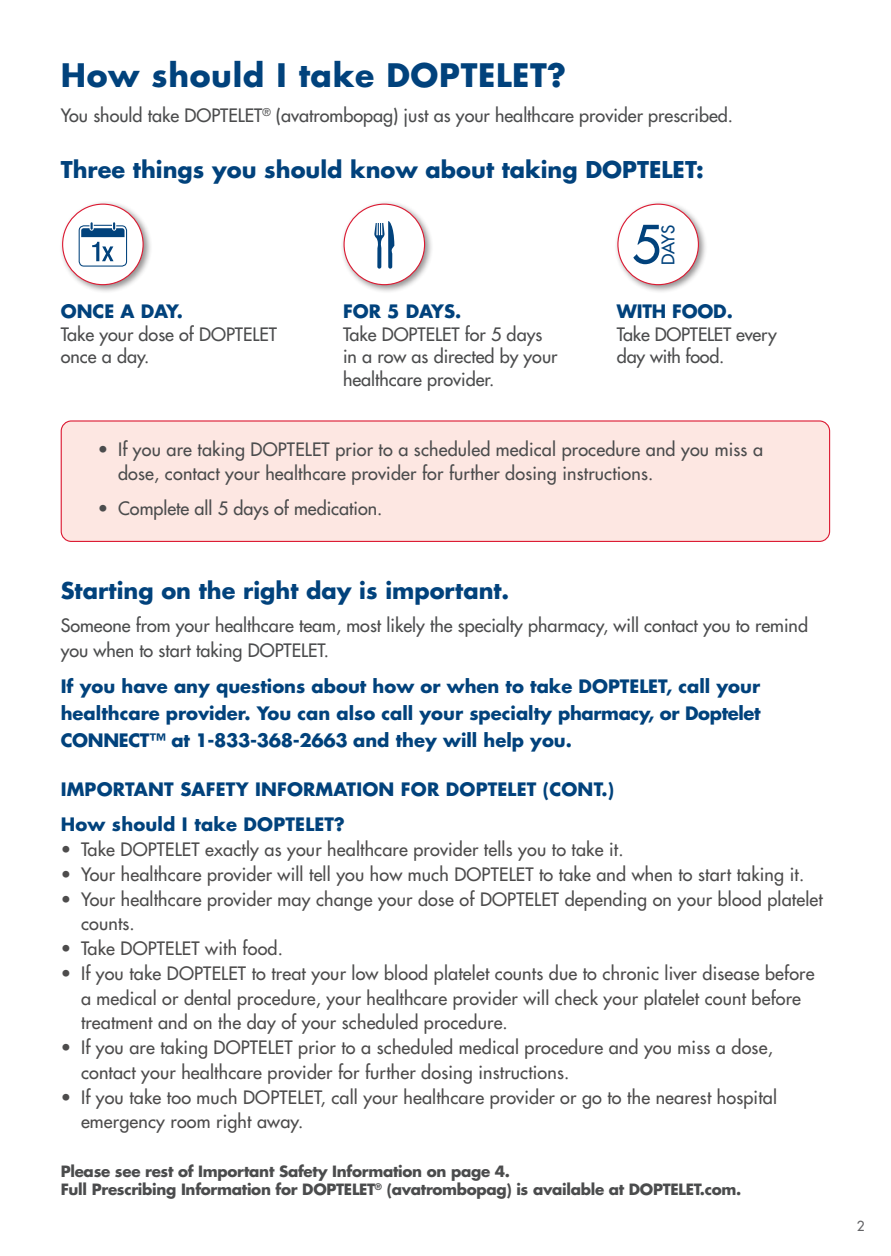
<style>
.page{position:relative;width:891px;height:1256px;background:#fff}
.page>*{position:absolute;margin:0;border:0;box-sizing:border-box;transform-origin:0 0}
.t1{font:500 51.3px "Futura Std";color:#01427c}
.t2{font:700 31.5px "Futura Std";letter-spacing:.02em;color:#01427c}
.t3{font:700 22.5px "Futura Std";color:#01427c}
.t4{font:500 18px/24.8px "Futura Std";letter-spacing:.01em;color:#4d4c4c}
.t5{font:500 18px/22.5px "Futura Std";color:#4b4c4d}
.t6{font:700 18px/27px "Futura Std";letter-spacing:.01em;color:#01427c;text-align:justify}
.t7{font:500 17.1px "Futura Std";color:#01427c}
.t8{font:700 15.08px/18.2px "Futura Std";letter-spacing:-.02em;color:#4b4c4d}
.t9{font:500 13.5px "Futura Std";color:#636366}
.s1{font-weight:700;color:#01427c}
</style>
<div class="page">
<div style="left:61px;top:421px;width:769px;height:120px;background:#fde7e2;border-radius:10px"></div>
<div style="left:61px;top:420px;width:769px;height:122px;border:1px solid #dc1a32;border-radius:10px"></div>
<div style="left:341px;top:201px;width:93px;height:93px;background:#231f20;opacity:.5"></div>
<div style="left:344px;top:204px;width:81px;height:81px;background:#fff;border-radius:50%"></div>
<div style="left:344px;top:204px;width:81px;height:81px;border:1px solid #dc1a32;border-radius:50%"></div>
<svg style="left:374px;top:221px;width:20px;height:48px"></svg>
<div style="left:615px;top:201px;width:93px;height:93px;background:#231f20;opacity:.5"></div>
<div style="left:618px;top:204px;width:80px;height:81px;background:#fff;border-radius:50%"></div>
<div style="left:617px;top:204px;width:82px;height:81px;border:1px solid #dc1a32;border-radius:50%"></div>
<div style="left:59px;top:201px;width:94px;height:93px;background:#231f20;opacity:.5"></div>
<div style="left:63px;top:204px;width:80px;height:81px;background:#fff;border-radius:50%"></div>
<div style="left:62px;top:204px;width:82px;height:81px;border:1px solid #dc1a32;border-radius:50%"></div>
<svg style="left:81px;top:223px;width:44px;height:38px"></svg>
<div style="left:79px;top:225px;width:48px;height:41px;border:1px solid #01427c;border-radius:5px"></div>
<p class="t2" style="left:61px;top:54px;width:507px">How should I take DOPTELET?</p>
<p class="t5" style="left:61px;top:104px;width:674px">You should take DOPTELET<sup>®</sup> (avatrombopag) just as your healthcare provider prescribed.</p>
<p class="t3" style="left:61px;top:155px;width:645px">Three things you should know about taking DOPTELET:</p>
<p class="t6" style="left:61px;top:297px;width:124px">ONCE A DAY.</p>
<p class="t5" style="left:61px;top:323px;width:218px">Take your dose of DOPTELET once a day.</p>
<p class="t5" style="left:343px;top:300px;width:216px"><span class="s1">FOR 5 DAYS.<br></span>Take DOPTELET for 5 days in a row as directed by your healthcare provider.</p>
<p class="t1" style="left:632px;top:212px;width:31px">5</p>
<p class="t7" style="left:657px;top:265px;width:42px;rotate:-90deg">DAYS</p>
<p class="t5" style="left:617px;top:300px;width:161px"><span class="s1">WITH FOOD.<br></span>Take DOPTELET every day with food.</p>
<p class="t5" style="left:118px;top:437px;width:646px;line-height:24.8px;text-indent:-20px">• If you are taking DOPTELET prior to a scheduled medical procedure and you miss a dose, contact your healthcare provider for further dosing instructions.</p>
<p class="t5" style="left:98px;top:497px;width:286px">• Complete all 5 days of medication.</p>
<p class="t3" style="left:61px;top:576px;width:450px">Starting on the right day is important.</p>
<p class="t5" style="left:61px;top:613px;width:749px;line-height:24.8px">Someone from your healthcare team, most likely the specialty pharmacy, will contact you to remind you when to start taking DOPTELET.</p>
<p class="t6" style="left:61px;top:672px;width:701px">If you have any questions about how or when to take DOPTELET, call your healthcare provider. You can also call your specialty pharmacy, or Doptelet CONNECT™ at 1-833-368-2663 and they will help you.</p>
<p class="t6" style="left:61px;top:776px;width:555px">IMPORTANT SAFETY INFORMATION FOR DOPTELET (CONT.)</p>
<p class="t6" style="left:61px;top:810px;width:286px">How should I take DOPTELET?</p>
<p class="t4" style="left:61px;top:837px;width:564px">• Take DOPTELET exactly as your healthcare provider tells you to take it.</p>
<p class="t4" style="left:61px;top:862px;width:745px">• Your healthcare provider will tell you how much DOPTELET to take and when to start taking it.</p>
<p class="t4" style="left:81px;top:886px;width:743px;text-indent:-20px">• Your healthcare provider may change your dose of DOPTELET depending on your blood platelet counts.</p>
<p class="t4" style="left:61px;top:936px;width:224px">• Take DOPTELET with food.</p>
<p class="t4" style="left:81px;top:961px;width:735px;text-indent:-20px">• If you take DOPTELET to treat your low blood platelet counts due to chronic liver disease before a medical or dental procedure, your healthcare provider will check your platelet count before treatment and on the day of your scheduled procedure.</p>
<p class="t4" style="left:81px;top:1035px;width:693px;text-indent:-20px">• If you are taking DOPTELET prior to a scheduled medical procedure and you miss a dose, contact your healthcare provider for further dosing instructions.</p>
<p class="t4" style="left:81px;top:1084px;width:698px;text-indent:-20px">• If you take too much DOPTELET, call your healthcare provider or go to the nearest hospital emergency room right away.</p>
<p class="t8" style="left:61px;top:1162px;width:682px">Please see rest of Important Safety Information on page 4.<br>Full Prescribing Information for DOPTELET<sup>®</sup> (avatrombopag) is available at DOPTELET.com.</p>
<p class="t9" style="left:857px;top:1217px;width:9px">2</p>
</div>
